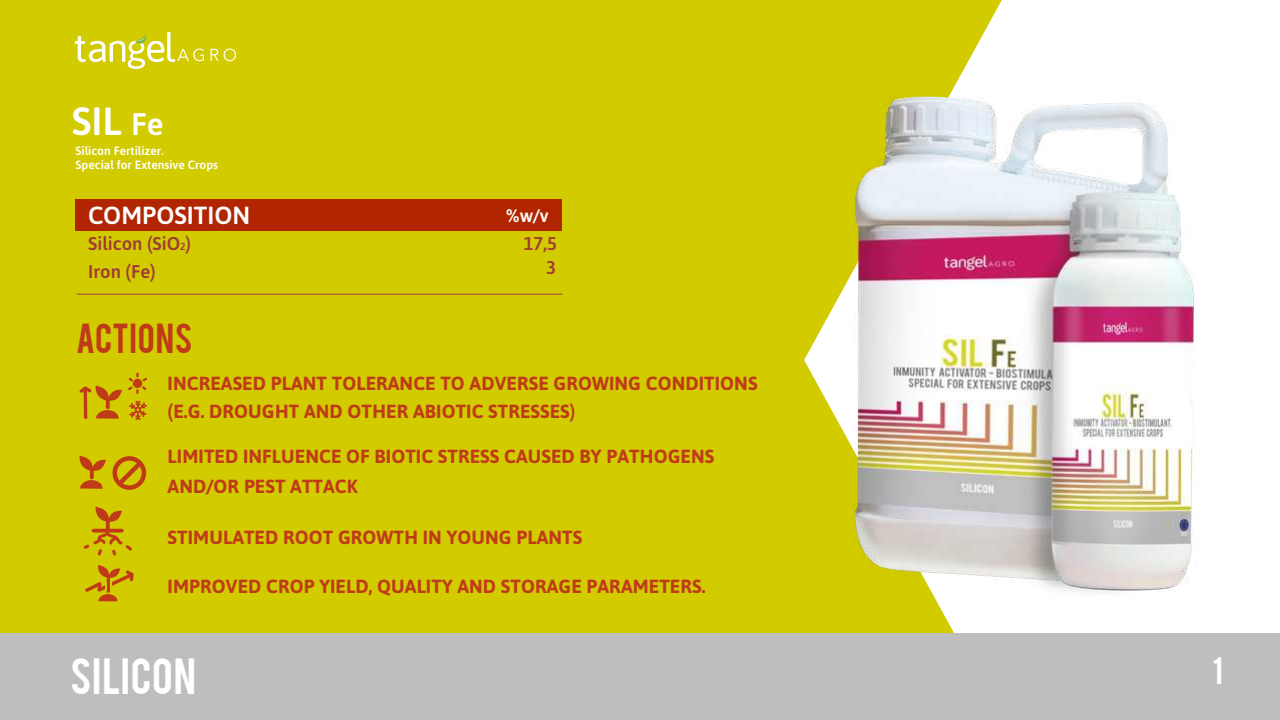
<style>
.page{position:relative;width:1280px;height:720px;background:#fff}
.page>*{position:absolute;margin:0;border:0;box-sizing:border-box;transform-origin:0 0}
.t1{font:40px "Bebas";letter-spacing:.02em;color:#fff}
.t2{font:500 39.2px "Asap";color:#fff}
.t3{font:33px "Bebas";letter-spacing:.02em;color:#bf3b18}
.t4{font:30px "Bebas";color:#fff}
.t5{font:500 24.7px "Asap";color:#fff}
.t6{font:700 19px/28px "Asap";letter-spacing:.005em;color:#bf3b18}
.t7{font:500 18.5px/28.4px "Asap";color:#a13b37}
.t8{font:500 18.1px "Asap";color:#fff}
.t9{font:500 12px/14.4px "Asap";color:#fff}
.s1{font-size:31.2px}
.s2{font-size:10.1px}
</style>
<div class="page">
<div style="left:0;top:0;width:1002px;height:633px;background:#d2cb00"></div>
<svg style="left:75px;top:32px;width:129px;height:37px;background:#dad537"></svg>
<svg style="left:211px;top:49px;width:25px;height:12px"></svg>
<div style="left:0;top:633px;width:1280px;height:87px;background:#bebebe"></div>
<img style="left:829px;top:79px;width:367px;height:529px">
<div style="left:76px;top:199px;width:486px;height:31px;background:#b12500"></div>
<hr style="left:77px;top:294px;width:486px;height:1px;background:#a13b37">
<svg style="left:80px;top:480px;width:23px;height:9px"></svg>
<svg style="left:90px;top:468px;width:4px;height:11px"></svg>
<svg style="left:79px;top:456px;width:27px;height:16px"></svg>
<svg style="left:106px;top:519px;width:4px;height:11px"></svg>
<svg style="left:95px;top:507px;width:27px;height:16px"></svg>
<svg style="left:84px;top:529px;width:48px;height:27px"></svg>
<svg style="left:79px;top:386px;width:43px;height:33px"></svg>
<svg style="left:85px;top:565px;width:49px;height:36px;background:#cca206"></svg>
<svg style="left:128px;top:373px;width:19px;height:21px"></svg>
<svg style="left:129px;top:401px;width:18px;height:19px"></svg>
<svg style="left:113px;top:456px;width:33px;height:34px"></svg>
<h2 class="t2" style="left:72px;top:105px;width:93px">SIL <span class="s1">Fe</span></h2>
<p class="t9" style="left:76px;top:144px;width:144px">Silicon Fertilizer.<br>Special for Extensive Crops</p>
<h3 class="t5" style="left:88px;top:205px;width:163px">COMPOSITION</h3>
<p class="t8" style="left:506px;top:208px;width:44px">%w/v</p>
<p class="t7" style="left:88px;top:231px;width:104px">Silicon (SiO<span class="s2">2</span>)<br>Iron (Fe)</p>
<p class="t7" style="left:524px;top:233px;width:35px;line-height:23.3px;text-align:right">17,5<br>3</p>
<h3 class="t3" style="left:76px;top:323px;width:118px">ACTIONS</h3>
<p class="t6" style="left:168px;top:370px;width:591px">INCREASED PLANT TOLERANCE TO ADVERSE GROWING CONDITIONS (E.G. DROUGHT AND OTHER ABIOTIC STRESSES)</p>
<p class="t6" style="left:168px;top:442px;width:548px;line-height:30px">LIMITED INFLUENCE OF BIOTIC STRESS CAUSED BY PATHOGENS<br>AND/OR PEST ATTACK</p>
<p class="t6" style="left:168px;top:524px;width:416px">STIMULATED ROOT GROWTH IN YOUNG PLANTS</p>
<p class="t6" style="left:168px;top:574px;width:539px">IMPROVED CROP YIELD, QUALITY AND STORAGE PARAMETERS.</p>
<h1 class="t1" style="left:70px;top:657px;width:128px">SILICON</h1>
<h3 class="t4" style="left:1212px;top:656px;width:12px">1</h3>
</div>
